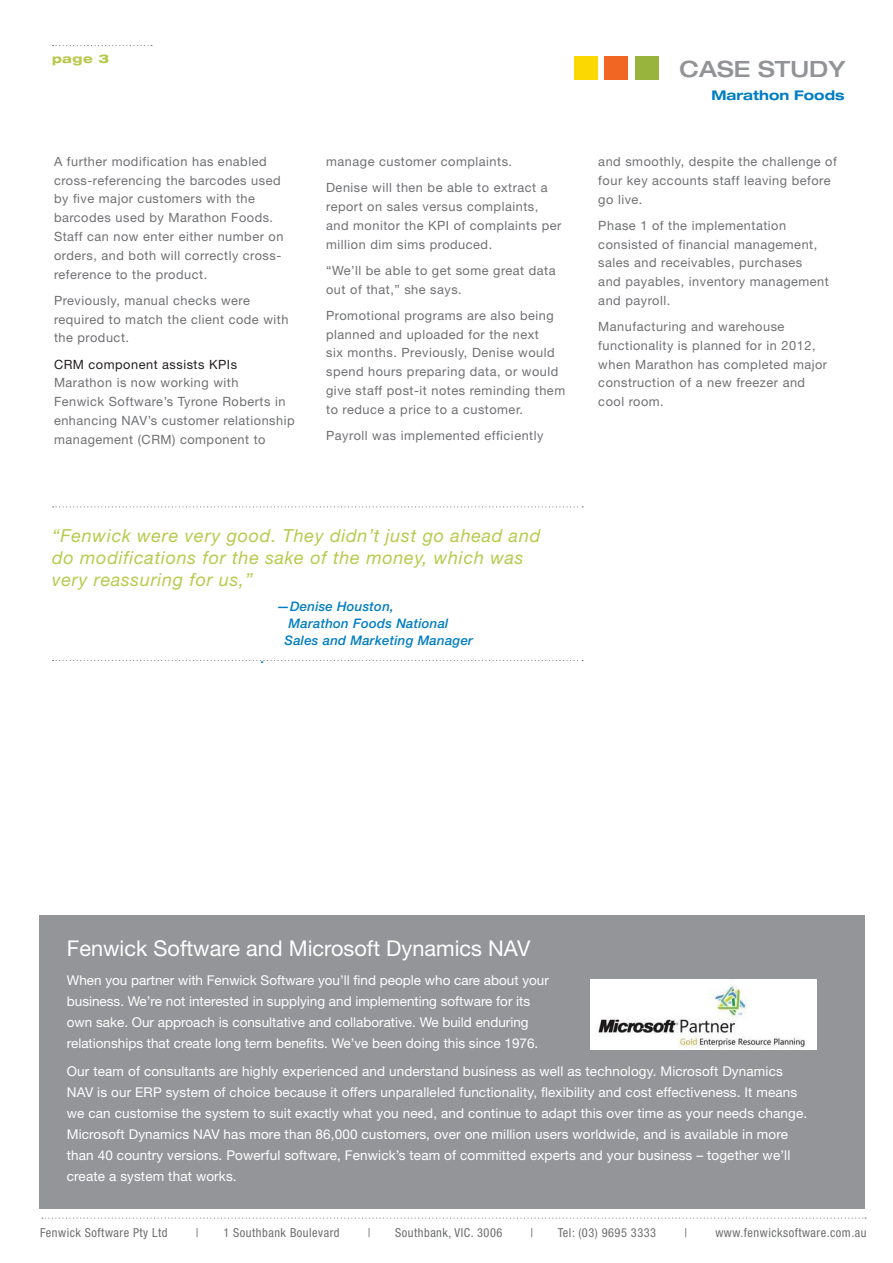
<style>
.page{position:relative;width:893px;height:1263px;background:#fff}
.page>*{position:absolute;margin:0;border:0;box-sizing:border-box;transform-origin:0 0}
.t1{font:500 expanded 22.5px "Helvetica Neue LT Std";color:#919396}
.t2{font:21.75px "Helvetica Neue LT Std";color:#fff}
.t3{font:italic 18px/21.6px "Helvetica Neue LT Std";letter-spacing:.04em;color:#b8ca4d}
.t4{font:13.5px/21px "Helvetica Neue LT Std";letter-spacing:.01em;color:#fff}
.t5{font:700 expanded 13.35px "Helvetica Neue LT Std";color:#007dc3}
.t6{font:italic 500 13.2px/17.1px "Helvetica Neue LT Std";letter-spacing:.02em;color:#007dc3}
.t7{font:12.75px/18.8px "Helvetica Neue LT Std";letter-spacing:.04em;color:#6f7073}
.t8{font:12.75px "Helvetica Neue LT Std";letter-spacing:.04em;color:#231f20}
.t9{font:condensed 12.3px "Helvetica Neue LT Std";letter-spacing:.04em;color:#6d6e70}
.t10{font:800 expanded 12px "Helvetica Neue LT Std";color:#b8ca4d}
</style>
<div class="page">
<div style="left:574px;top:56px;width:24px;height:23px;background:#fbd802"></div>
<div style="left:605px;top:56px;width:23px;height:23px;background:#f26624"></div>
<div style="left:635px;top:56px;width:23px;height:23px;background:#98b43c"></div>
<svg style="left:42px;top:1217px;width:824px;height:2px"></svg>
<svg style="left:53px;top:506px;width:530px;height:1px"></svg>
<svg style="left:53px;top:45px;width:99px;height:1px"></svg>
<svg style="left:53px;top:660px;width:530px;height:1px"></svg>
<div style="left:39px;top:916px;width:826px;height:293px;background:#939598"></div>
<img style="left:590px;top:979px;width:226px;height:70px">
<p class="t10" style="left:52px;top:51px;width:59px">page 3</p>
<p class="t7" style="left:54px;top:154px;width:231px">A further modification has enabled cross-referencing the barcodes used by five major customers with the barcodes used by Marathon Foods.<br>Staff can now enter either number on orders, and both will correctly cross&shy;reference to the product.</p>
<p class="t7" style="left:54px;top:292px;width:236px">Previously, manual checks were required to match the client code with the product.</p>
<p class="t8" style="left:54px;top:359px;width:185px">CRM component assists KPIs</p>
<p class="t7" style="left:54px;top:375px;width:242px">Marathon is now working with<br>Fenwick Software’s Tyrone Roberts in enhancing NAV’s customer relationship management (CRM) component to</p>
<p class="t7" style="left:326px;top:150px;width:223px;line-height:26.2px">manage customer complaints.<br>Denise will then be able to extract a</p>
<p class="t7" style="left:326px;top:199px;width:237px">report on sales versus complaints, and monitor the KPI of complaints per million dim sims produced.</p>
<p class="t7" style="left:326px;top:262px;width:231px">“We’ll be able to get some great data out of that,” she says.</p>
<p class="t7" style="left:326px;top:307px;width:241px">Promotional programs are also being planned and uploaded for the next<br>six months. Previously, Denise would spend hours preparing data, or would give staff post-it notes reminding them to reduce a price to a customer.</p>
<p class="t7" style="left:326px;top:427px;width:219px">Payroll was implemented efficiently</p>
<h3 class="t3" style="left:52px;top:527px;width:490px">“Fenwick were very good. They didn’t just go ahead and do modifications for the sake of the money, which was very reassuring for us,”</h3>
<p class="t6" style="left:261px;top:651px;width:5px">.</p>
<p class="t6" style="left:285px;top:599px;width:190px;text-indent:-8px">—Denise Houston,<br>Marathon Foods National<br>Sales and Marketing Manager</p>
<h1 class="t1" style="left:680px;top:56px;width:167px">CASE STUDY</h1>
<p class="t5" style="left:711px;top:88px;width:135px">Marathon Foods</p>
<p class="t7" style="left:598px;top:154px;width:240px">and smoothly, despite the challenge of four key accounts staff leaving before go live.</p>
<p class="t7" style="left:598px;top:217px;width:232px">Phase 1 of the implementation consisted of financial management, sales and receivables, purchases<br>and payables, inventory management and payroll.</p>
<p class="t7" style="left:598px;top:319px;width:230px">Manufacturing and warehouse functionality is planned for in 2012, when Marathon has completed major construction of a new freezer and cool room.</p>
<h2 class="t2" style="left:67px;top:941px;width:465px">Fenwick Software and Microsoft Dynamics NAV</h2>
<p class="t4" style="left:67px;top:971px;width:484px">When you partner with Fenwick Software you’ll find people who care about your business. We’re not interested in supplying and implementing software for its own sake. Our approach is consultative and collaborative. We build enduring relationships that create long term benefits. We’ve been doing this since 1976.</p>
<p class="t4" style="left:67px;top:1063px;width:742px">Our team of consultants are highly experienced and understand business as well as technology. Microsoft Dynamics NAV is our ERP system of choice because it offers unparalleled functionality, flexibility and cost effectiveness. It means we can customise the system to suit exactly what you need, and continue to adapt this over time as your needs change.<br>Microsoft Dynamics NAV has more than 86,000 customers, over one million users worldwide, and is available in more than 40 country versions. Powerful software, Fenwick’s team of committed experts and your business – together we’ll create a system that works.</p>
<p class="t9" style="left:40px;top:1226px;width:129px">Fenwick Software Pty Ltd</p>
<p class="t9" style="left:196px;top:1226px;width:4px">|</p>
<p class="t9" style="left:223px;top:1226px;width:118px">1 Southbank Boulevard</p>
<p class="t9" style="left:368px;top:1226px;width:4px">|</p>
<p class="t9" style="left:395px;top:1226px;width:109px">Southbank, VIC. 3006</p>
<p class="t9" style="left:531px;top:1226px;width:4px">|</p>
<p class="t9" style="left:558px;top:1226px;width:100px">Tel: (03) 9695 3333</p>
<p class="t9" style="left:684px;top:1226px;width:4px">|</p>
<p class="t9" style="left:715px;top:1226px;width:153px">www.fenwicksoftware.com.au</p>
</div>
